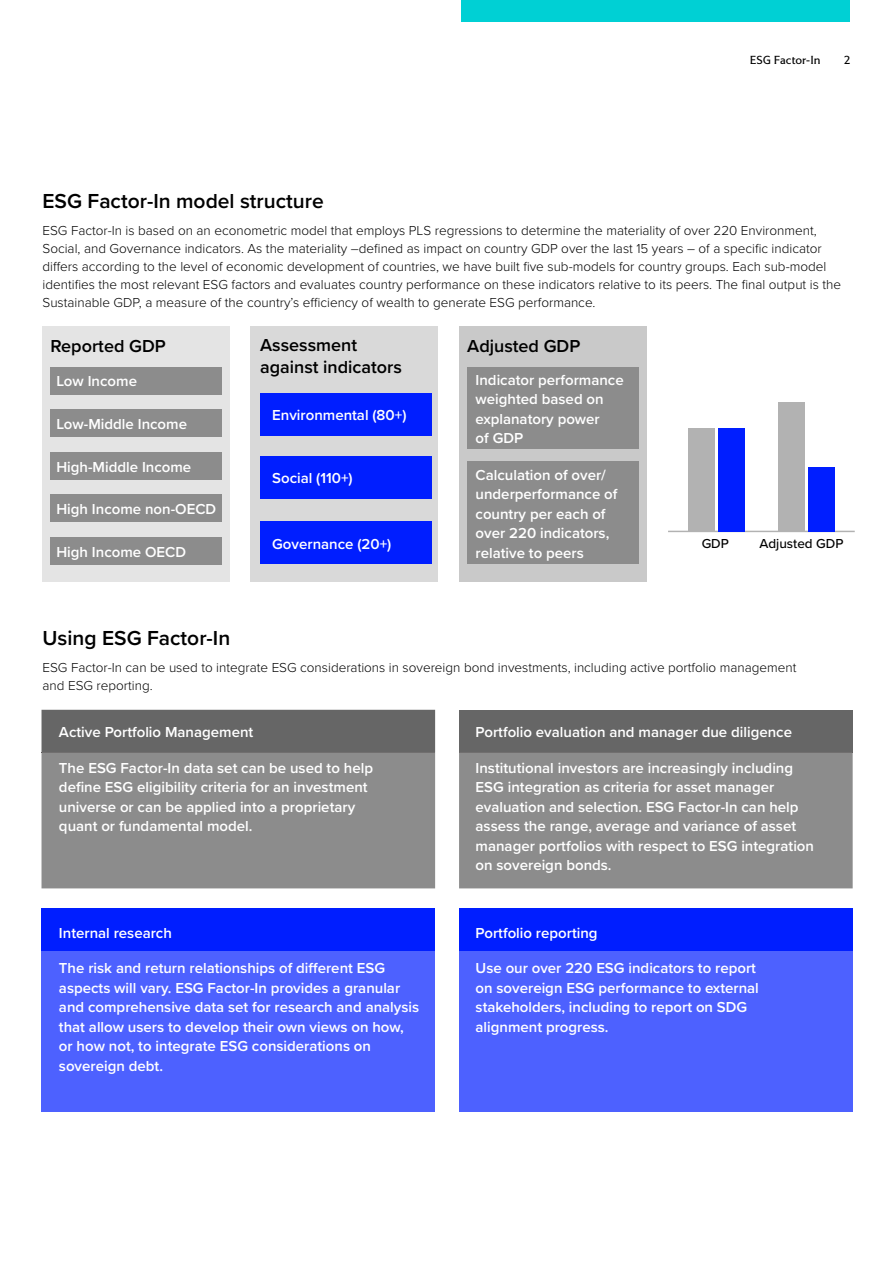
<style>
.page{position:relative;width:893px;height:1263px;background:#fff}
.page>*{position:absolute;margin:0;border:0;box-sizing:border-box;transform-origin:0 0}
.t1{font:600 21px "Proxima Nova";color:#000}
.t2{font:600 18px/21.6px "Proxima Nova";color:#000}
.t3{font:600 15px/19.5px "Proxima Nova";color:#fff}
.t4{font:300 13.5px/18px "Proxima Nova";color:#000}
.t5{font:500 13.5px "Proxima Nova";color:#000}
.t6{font:12px "LSEG Motto";letter-spacing:.01em;color:#000}
</style>
<div class="page">
<div style="left:461px;top:0;width:389px;height:22px;background:#00d0d4"></div>
<hr style="left:668px;top:531px;width:187px;height:1px;background:#b2b2b2">
<div style="left:808px;top:467px;width:27px;height:64px;background:#001eff"></div>
<div style="left:778px;top:402px;width:27px;height:129px;background:#b2b2b2"></div>
<div style="left:718px;top:428px;width:27px;height:103px;background:#001eff"></div>
<div style="left:688px;top:428px;width:27px;height:103px;background:#b2b2b2"></div>
<div style="left:43px;top:327px;width:187px;height:255px;background:#e4e4e4"></div>
<div style="left:50px;top:367px;width:172px;height:27px;background:#8c8c8c"></div>
<div style="left:50px;top:410px;width:172px;height:27px;background:#8c8c8c"></div>
<div style="left:50px;top:452px;width:172px;height:27px;background:#8c8c8c"></div>
<div style="left:50px;top:495px;width:171px;height:27px;background:#8c8c8c"></div>
<div style="left:50px;top:537px;width:171px;height:27px;background:#8c8c8c"></div>
<div style="left:251px;top:327px;width:187px;height:255px;background:#d9d9d9"></div>
<div style="left:459px;top:327px;width:187px;height:255px;background:#c9c9c9"></div>
<div style="left:467px;top:367px;width:171px;height:82px;background:#8c8c8c"></div>
<div style="left:260px;top:393px;width:171px;height:42px;background:#001eff"></div>
<div style="left:467px;top:461px;width:171px;height:103px;background:#8c8c8c"></div>
<div style="left:260px;top:456px;width:171px;height:43px;background:#001eff"></div>
<div style="left:260px;top:522px;width:171px;height:42px;background:#001eff"></div>
<div style="left:459px;top:951px;width:394px;height:161px;background:#4d61ff"></div>
<div style="left:459px;top:908px;width:394px;height:43px;background:#001eff"></div>
<div style="left:42px;top:951px;width:393px;height:161px;background:#4d61ff"></div>
<div style="left:42px;top:908px;width:393px;height:43px;background:#001eff"></div>
<div style="left:459px;top:710px;width:394px;height:42px;background:#666"></div>
<div style="left:42px;top:710px;width:393px;height:42px;background:#666"></div>
<div style="left:42px;top:752px;width:393px;height:136px;background:#8c8c8c"></div>
<div style="left:459px;top:752px;width:394px;height:136px;background:#8c8c8c"></div>
<p class="t6" style="left:750px;top:53px;width:72px">ESG Factor-In</p>
<p class="t6" style="left:844px;top:53px;width:7px">2</p>
<h1 class="t1" style="left:43px;top:186px;width:283px">ESG Factor-In model structure</h1>
<p class="t4" style="left:43px;top:221px;width:800px">ESG Factor-In is based on an econometric model that employs PLS regressions to determine the materiality of over 220 Environment, Social, and Governance indicators. As the materiality –defined as impact on country GDP over the last 15 years – of a specific indicator differs according to the level of economic development of countries, we have built five sub-models for country groups. Each sub-model identifies the most relevant ESG factors and evaluates country performance on these indicators relative to its peers. The final output is the Sustainable GDP, a measure of the country’s efficiency of wealth to generate ESG performance.</p>
<p class="t2" style="left:50px;top:334px;width:117px">Reported GDP</p>
<p class="t3" style="left:56px;top:371px;width:82px">Low Income</p>
<p class="t3" style="left:56px;top:414px;width:132px">Low-Middle Income</p>
<p class="t3" style="left:56px;top:456px;width:136px">High-Middle Income</p>
<p class="t3" style="left:56px;top:499px;width:161px">High Income non-OECD</p>
<p class="t3" style="left:56px;top:541px;width:131px">High Income OECD</p>
<p class="t2" style="left:260px;top:334px;width:143px">Assessment against indicators</p>
<p class="t2" style="left:467px;top:334px;width:115px">Adjusted GDP</p>
<p class="t3" style="left:476px;top:369px;width:150px">Indicator performance weighted based on explanatory power<br>of GDP</p>
<p class="t3" style="left:476px;top:465px;width:143px">Calculation of over/ underperformance of country per each of over 220 indicators, relative to peers</p>
<p class="t3" style="left:272px;top:405px;width:136px">Environmental (80+)</p>
<p class="t3" style="left:272px;top:468px;width:82px">Social (110+)</p>
<p class="t3" style="left:272px;top:534px;width:121px">Governance (20+)</p>
<p class="t5" style="left:702px;top:533px;width:29px">GDP</p>
<p class="t5" style="left:759px;top:533px;width:86px">Adjusted GDP</p>
<h1 class="t1" style="left:43px;top:623px;width:189px">Using ESG Factor-In</h1>
<p class="t4" style="left:43px;top:657px;width:755px">ESG Factor-In can be used to integrate ESG considerations in sovereign bond investments, including active portfolio management and ESG reporting.</p>
<p class="t3" style="left:59px;top:722px;width:196px">Active Portfolio Management</p>
<p class="t3" style="left:476px;top:722px;width:318px">Portfolio evaluation and manager due diligence</p>
<p class="t3" style="left:59px;top:757px;width:316px">The ESG Factor-In data set can be used to help define ESG eligibility criteria for an investment universe or can be applied into a proprietary quant or fundamental model.</p>
<p class="t3" style="left:476px;top:757px;width:340px">Institutional investors are increasingly including ESG integration as criteria for asset manager evaluation and selection. ESG Factor-In can help assess the range, average and variance of asset manager portfolios with respect to ESG integration on sovereign bonds.</p>
<p class="t3" style="left:59px;top:922px;width:114px">Internal research</p>
<p class="t3" style="left:476px;top:922px;width:124px">Portfolio reporting</p>
<p class="t3" style="left:59px;top:958px;width:362px">The risk and return relationships of different ESG aspects will vary. ESG Factor-In provides a granular and comprehensive data set for research and analysis that allow users to develop their own views on how, or how not, to integrate ESG considerations on sovereign debt.</p>
<p class="t3" style="left:476px;top:958px;width:285px">Use our over 220 ESG indicators to report on sovereign ESG performance to external stakeholders, including to report on SDG alignment progress.</p>
</div>
